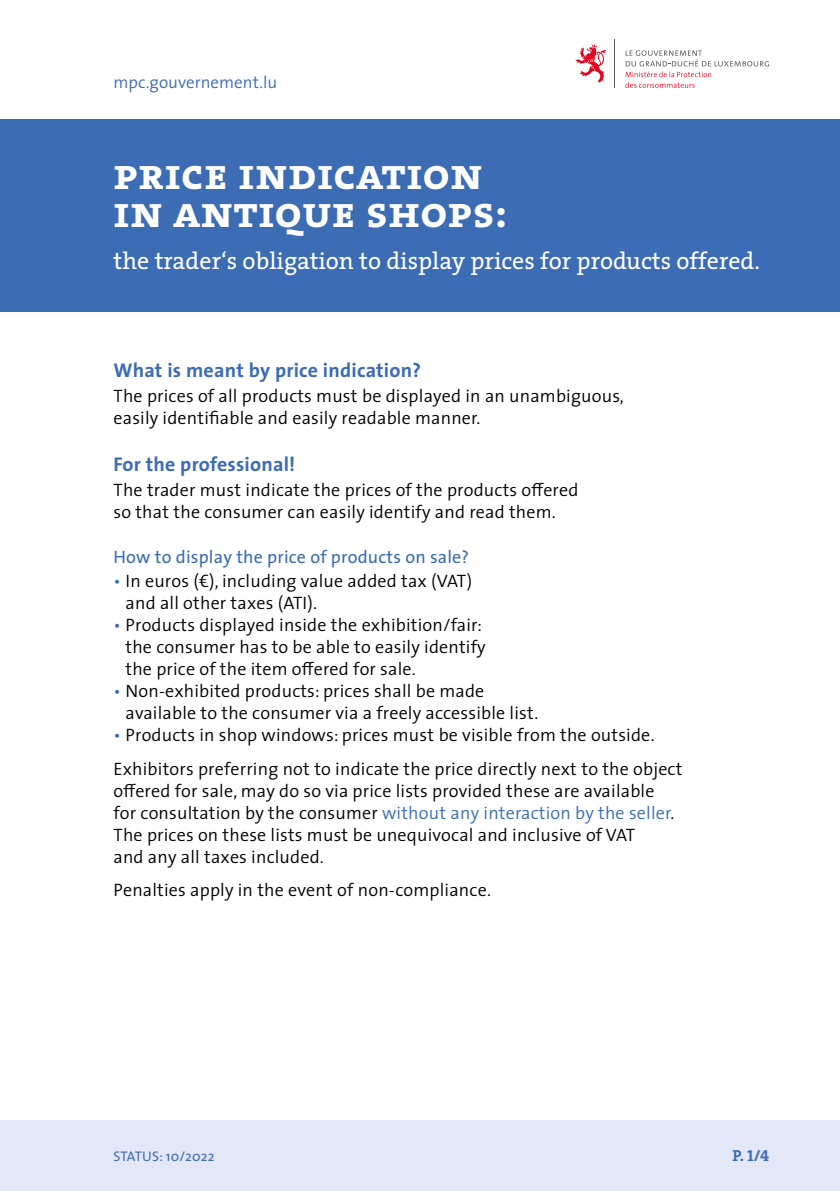
<style>
.page{position:relative;width:840px;height:1191px;background:#fff}
.page>*{position:absolute;margin:0;border:0;box-sizing:border-box;transform-origin:0 0}
.t1{font:44px/38px "The Serif Bold Caps";letter-spacing:.01em;color:#fff}
.t2{font:24px "The Serif";color:#fff}
.t3{font:700 20px "The Sans";letter-spacing:.01em;color:#3c6cb3}
.t4{font:300 18px/22px "The Sans";letter-spacing:.01em;color:#000}
.t5{font:18px "The Sans";letter-spacing:.01em;color:#3c6cb3}
.t6{font:300 17px "The Sans";color:#3c6cb3}
.t7{font:16px "The Serif Bold Caps";color:#3c6cb3}
.t8{font:14px "The Sans";letter-spacing:.01em;color:#3c6cb3}
.s1{color:#3c6cb3}
</style>
<div class="page">
<div style="left:0;top:119px;width:839px;height:193px;background:#3c6cb3"></div>
<svg style="left:575px;top:44px;width:30px;height:39px"></svg>
<hr style="left:614px;top:40px;width:1px;height:48px;background:#5a5a59">
<svg style="left:625px;top:50px;width:143px;height:38px"></svg>
<div style="left:0;top:1120px;width:839px;height:71px;background:#e4e7f6"></div>
<p class="t6" style="left:113px;top:68px;width:165px">mpc.gouvernement.lu</p>
<h1 class="t1" style="left:113px;top:154px;width:395px">price indication in antique shops:</h1>
<h2 class="t2" style="left:113px;top:241px;width:647px">the trader‘s obligation to display prices for products offered.</h2>
<p class="t3" style="left:113px;top:354px;width:309px">What is meant by price indication?</p>
<p class="t4" style="left:113px;top:384px;width:511px">The prices of all products must be displayed in an unambiguous, easily identifiable and easily readable manner.</p>
<p class="t3" style="left:113px;top:447px;width:183px">For the professional!</p>
<p class="t4" style="left:113px;top:478px;width:466px">The trader must indicate the prices of the products offered so that the consumer can easily identify and read them.</p>
<p class="t5" style="left:113px;top:541px;width:357px">How to display the price of products on sale?</p>
<p class="t4" style="left:125px;top:570px;width:348px;text-indent:-12px"><span class="s1">•</span> In euros (€), including value added tax (VAT) and all other taxes (ATI).</p>
<p class="t4" style="left:125px;top:613px;width:361px;text-indent:-12px"><span class="s1">•</span> Products displayed inside the exhibition/fair: the consumer has to be able to easily identify the price of the item offered for sale.</p>
<p class="t4" style="left:125px;top:679px;width:414px;text-indent:-12px"><span class="s1">•</span> Non-exhibited products: prices shall be made available to the consumer via a freely accessible list.</p>
<p class="t4" style="left:113px;top:718px;width:570px;line-height:33.4px"><span class="s1">•</span> Products in shop windows: prices must be visible from the outside.<br>Exhibitors preferring not to indicate the price directly next to the object</p>
<p class="t4" style="left:113px;top:779px;width:562px">offered for sale, may do so via price lists provided these are available for consultation by the consumer <span class="s1">without any interaction by the seller</span>.<br>The prices on these lists must be unequivocal and inclusive of VAT<br>and any all taxes included.</p>
<p class="t4" style="left:113px;top:878px;width:379px">Penalties apply in the event of non-compliance.</p>
<p class="t8" style="left:113px;top:1145px;width:102px">STATUS: 10/2022</p>
<p class="t7" style="left:732px;top:1142px;width:38px">P. 1/4</p>
</div>
